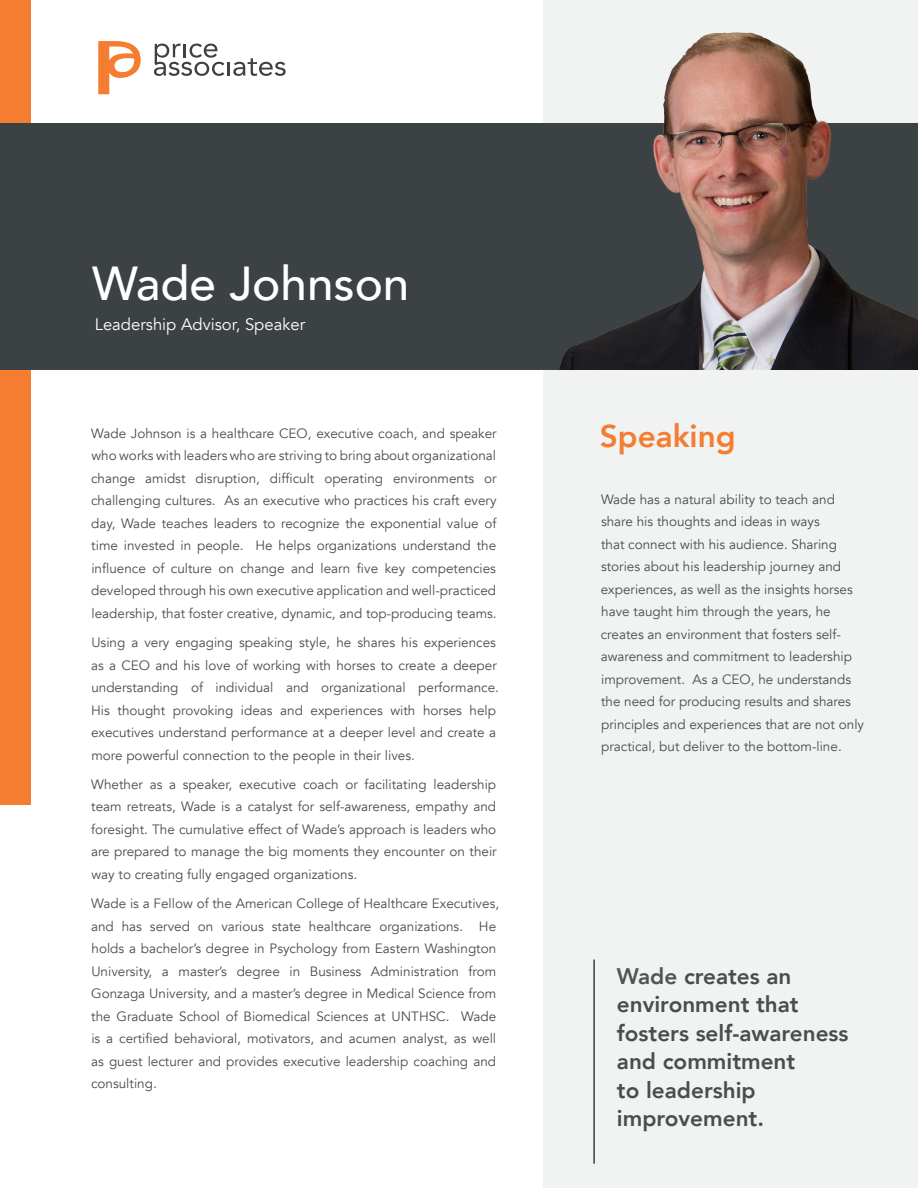
<style>
.page{position:relative;width:918px;height:1188px;background:#fff}
.page>*{position:absolute;margin:0;border:0;box-sizing:border-box;transform-origin:0 0}
.t1{font:500 47.7px "Avenir";color:#fff}
.t2{font:800 31.5px "Avenir";color:#f47d31}
.t3{font:800 22.5px/28.5px "Avenir";color:#4b4c4d}
.t4{font:16.65px "Avenir";color:#fff}
.t5{font:13.5px/22.5px "Avenir";color:#4b4c4d}
.s1{color:#515355}
</style>
<div class="page">
<div style="left:0;top:0;width:30px;height:805px;background:#f47d31"></div>
<div style="left:543px;top:0;width:375px;height:1188px;background:#f1f2f2"></div>
<div style="left:0;top:123px;width:918px;height:246px;background:#3c4144"></div>
<svg style="left:98px;top:41px;width:43px;height:53px"></svg>
<hr style="left:227px;top:62px;width:3px;height:14px;background:#3c4144">
<svg style="left:233px;top:58px;width:53px;height:18px"></svg>
<svg style="left:154px;top:44px;width:70px;height:32px"></svg>
<hr style="left:593px;top:960px;width:2px;height:204px;background:#3c4144">
<img style="left:559px;top:32px;width:359px;height:337px">
<p class="t1" style="left:92px;top:242px;width:319px">Wade Johnson</p>
<p class="t4" style="left:95px;top:314px;width:212px">Leadership Advisor, Speaker</p>
<p class="t5" style="left:91px;top:422px;width:407px;text-align:justify">Wade Johnson is a healthcare CEO, executive coach, and speaker who works with leaders who are striving to bring about organizational change amidst disruption, difficult operating environments or challenging cultures. As an executive who practices his craft every day, Wade teaches leaders to recognize the exponential value of time invested in people. He helps organizations understand the influence of culture on change and learn five key competencies developed through his own executive application and well-practiced leadership, that foster creative, dynamic, and top-producing teams.</p>
<p class="t5" style="left:91px;top:632px;width:409px">Using a very engaging speaking style, he shares his experiences as a CEO and his love of working with horses to create a deeper understanding of individual and organizational performance.<br>His thought provoking ideas and experiences with horses help executives understand performance at a deeper level and create a more powerful connection to the people in their lives.</p>
<p class="t5" style="left:91px;top:773px;width:407px;text-align:justify">Whether as a speaker, executive coach or facilitating leadership team retreats, Wade is a catalyst for self-awareness, empathy and foresight. The cumulative effect of Wade’s approach is leaders who are prepared to manage the big moments they encounter on their way to creating fully engaged organizations.</p>
<p class="t5" style="left:91px;top:893px;width:410px">Wade is a Fellow of the American College of Healthcare Executives, and has served on various state healthcare organizations. He holds a bachelor’s degree in Psychology from Eastern Washington University, a master’s degree in Business Administration from Gonzaga University, and a master’s degree in Medical Science from the Graduate School of Biomedical Sciences at UNTHSC. Wade is a certified behavioral, motivators, and acumen analyst, as well as guest lecturer and provides executive leadership coaching and consulting.</p>
<p class="t2" style="left:600px;top:411px;width:137px">Speaking</p>
<p class="t5" style="left:601px;top:488px;width:265px">Wade has a natural ability to teach and share his thoughts and ideas in ways<br>that connect with his audience. Sharing stories about his leadership journey and experiences, as well as the insights horses have taught him through the years, he creates an environment that fosters self&shy;awareness and commitment to leadership improvement. As a CEO, he understands the need for producing results and shares principles and experiences that are not only practical, but deliver to the bottom-line.</p>
<p class="t3" style="left:617px;top:962px;width:233px"><span class="s1">Wade</span> creates an environment that fosters self-awareness and commitment<br>to leadership improvement.</p>
</div>
